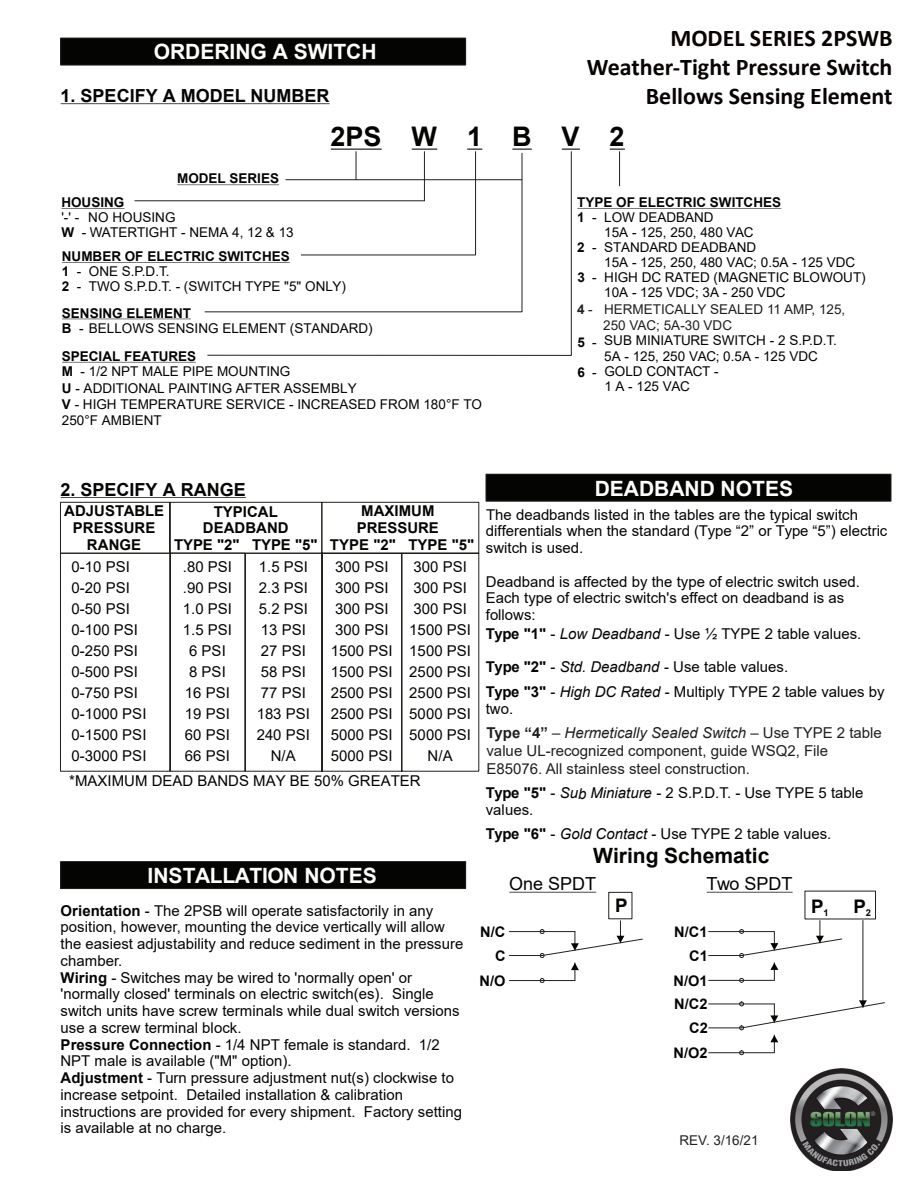
<style>
.page{position:relative;width:918px;height:1188px;background:#fff}
.page>*{position:absolute;margin:0;border:0;box-sizing:border-box;transform-origin:0 0}
.t1{font:700 27px "Arial";letter-spacing:1.11em;color:#040503}
.t2{font:700 24px/28.8px "Calibri";color:#080302;text-align:right}
.t3{font:700 21px "Arial";color:#fff}
.t4{font:700 21px "Arial";letter-spacing:-.02em;color:#fff}
.t5{font:700 21px "Arial";color:#040503}
.t6{font:700 18.75px "Arial";color:#040503}
.t7{font:700 18px "Arial";color:#040503}
.t8{font:18px "Arial";color:#040503}
.t9{font:15px/21px "Arial";color:#040503}
.t10{font:15px/18px "Arial";color:#231f20}
.t11{font:700 15px/16.8px "Arial";color:#040503;text-align:center}
.t12{font:15px "Arial";color:#010202}
.t13{font:700 14.55px/24.3px "Arial";letter-spacing:.005em;color:#040503;text-align:right}
.t14{font:13.5px/15.1px "Arial";color:#040503}
.t15{font:700 13.5px/15px "Arial";color:#040503}
.t16{font:13.5px/16.2px "Arial";color:#231f20}
.s1{font-weight:700}
.s2{font-style:italic}
</style>
<div class="page">
<svg style="left:60px;top:502px;width:419px;height:269px"></svg>
<svg style="left:60px;top:502px;width:262px;height:51px"></svg>
<hr style="left:61px;top:103px;width:269px;height:1px;background:#040503">
<hr style="left:577px;top:208px;width:204px;height:1px;background:#040503">
<hr style="left:61px;top:497px;width:185px;height:1px;background:#040503">
<svg style="left:509px;top:892px;width:134px;height:91px"></svg>
<hr style="left:709px;top:931px;width:65px;height:1px;background:#22201a">
<hr style="left:709px;top:1004px;width:65px;height:1px;background:#22201a">
<hr style="left:709px;top:980px;width:65px;height:1px;background:#22201a">
<hr style="left:709px;top:1052px;width:65px;height:1px;background:#22201a">
<hr style="left:863px;top:920px;width:1px;height:88px;background:#22201a">
<hr style="left:709px;top:955px;width:33px;height:1px;background:#22201a">
<hr style="left:709px;top:1028px;width:33px;height:1px;background:#22201a">
<svg style="left:739px;top:921px;width:103px;height:62px"></svg>
<svg style="left:739px;top:1000px;width:146px;height:55px"></svg>
<hr style="left:509px;top:892px;width:87px;height:1px;background:#040503">
<hr style="left:707px;top:892px;width:86px;height:1px;background:#040503">
<div style="left:61px;top:862px;width:405px;height:27px;background:#040503"></div>
<div style="left:61px;top:861px;width:405px;height:28px;border:1px solid #22201a"></div>
<div style="left:486px;top:474px;width:405px;height:27px;background:#040503"></div>
<div style="left:486px;top:474px;width:405px;height:27px;border:1px solid #22201a"></div>
<div style="left:61px;top:38px;width:405px;height:27px;background:#040503"></div>
<div style="left:61px;top:38px;width:405px;height:27px;border:1px solid #22201a"></div>
<svg style="left:610px;top:149px;width:15px;height:1px"></svg>
<svg style="left:562px;top:149px;width:18px;height:1px"></svg>
<svg style="left:512px;top:149px;width:20px;height:1px"></svg>
<hr style="left:177px;top:185px;width:102px;height:1px;background:#040503">
<hr style="left:61px;top:208px;width:64px;height:1px;background:#040503">
<hr style="left:62px;top:262px;width:228px;height:1px;background:#040503">
<hr style="left:62px;top:319px;width:129px;height:1px;background:#040503">
<hr style="left:62px;top:362px;width:134px;height:1px;background:#040503">
<hr style="left:619px;top:152px;width:1px;height:34px;background:#22201a">
<svg style="left:208px;top:151px;width:364px;height:205px"></svg>
<svg style="left:205px;top:153px;width:317px;height:159px"></svg>
<hr style="left:286px;top:179px;width:236px;height:1px;background:#22201a">
<hr style="left:135px;top:201px;width:289px;height:1px;background:#22201a">
<img style="left:790px;top:1068px;width:102px;height:103px">
<h3 class="t3" style="left:154px;top:40px;width:224px">ORDERING A SWITCH</h3>
<p class="t7" style="left:61px;top:85px;width:270px">1. SPECIFY A MODEL NUMBER</p>
<h2 class="t2" style="left:587px;top:26px;width:307px">MODEL SERIES 2PSWB<br>Weather-Tight Pressure Switch<br>Bellows Sensing Element</h2>
<p class="t15" style="left:177px;top:171px;width:103px">MODEL SERIES</p>
<h1 class="t1" style="left:331px;top:122px;width:295px">2PSW1BV2</h1>
<p class="t15" style="left:61px;top:195px;width:65px">HOUSING</p>
<p class="t14" style="left:61px;top:210px;width:234px">'-' - NO HOUSING<br><span class="s1">W</span> - WATERTIGHT - NEMA 4, 12 &amp; 13</p>
<p class="t15" style="left:62px;top:249px;width:229px">NUMBER OF ELECTRIC SWITCHES<br>1<br>2</p>
<p class="t14" style="left:77px;top:264px;width:94px">- ONE S.P.D.T.</p>
<p class="t14" style="left:77px;top:279px;width:270px">- TWO S.P.D.T. - (SWITCH TYPE "5" ONLY)</p>
<p class="t14" style="left:62px;top:305px;width:312px"><span class="s1">SENSING ELEMENT<br>B</span> - BELLOWS SENSING ELEMENT (STANDARD)</p>
<p class="t15" style="left:62px;top:349px;width:136px">SPECIAL FEATURES<br>M</p>
<p class="t14" style="left:62px;top:380px;width:422px;line-height:16.2px"><span class="s1">U</span> - ADDITIONAL PAINTING AFTER ASSEMBLY<br><span class="s1">V</span> - HIGH TEMPERATURE SERVICE - INCREASED FROM 180°F TO<br>250°F AMBIENT</p>
<p class="t14" style="left:81px;top:363px;width:211px">- 1/2 NPT MALE PIPE MOUNTING</p>
<p class="t15" style="left:577px;top:194px;width:205px">TYPE OF ELECTRIC SWITCHES<br>1</p>
<p class="t15" style="left:577px;top:240px;width:9px">2</p>
<p class="t14" style="left:604px;top:210px;width:151px;text-indent:-12px">- LOW DEADBAND<br>15A - 125, 250, 480 VAC</p>
<p class="t14" style="left:604px;top:240px;width:253px;text-indent:-12px">- STANDARD DEADBAND<br>15A - 125, 250, 480 VAC; 0.5A - 125 VDC</p>
<p class="t14" style="left:604px;top:270px;width:263px;text-indent:-12px">- HIGH DC RATED (MAGNETIC BLOWOUT)<br>10A - 125 VDC; 3A - 250 VDC</p>
<p class="t14" style="left:592px;top:333px;width:246px;text-align:center">- SUB MINIATURE SWITCH - 2 S.P.D.T.<br>5A - 125, 250 VAC; 0.5A - 125 VDC</p>
<p class="t14" style="left:604px;top:363px;width:116px;text-indent:-12px">- GOLD CONTACT -<br>1 A - 125 VAC</p>
<p class="t15" style="left:577px;top:270px;width:9px">3</p>
<p class="t16" style="left:603px;top:301px;width:244px;text-indent:-26px"><span class="s1">4</span> - HERMETICALLY SEALED 11 AMP, 125,<br>250 VAC; 5A-30 VDC</p>
<p class="t15" style="left:577px;top:335px;width:9px">5</p>
<p class="t15" style="left:577px;top:365px;width:9px">6</p>
<p class="t7" style="left:61px;top:479px;width:187px">2. SPECIFY A RANGE</p>
<p class="t11" style="left:64px;top:503px;width:101px">ADJUSTABLE<br>PRESSURE<br>RANGE</p>
<p class="t9" style="left:71px;top:556px;width:77px">0-10 PSI<br>0-20 PSI<br>0-50 PSI<br>0-100 PSI<br>0-250 PSI<br>0-500 PSI<br>0-750 PSI<br>0-1000 PSI<br>0-1500 PSI<br>0-3000 PSI</p>
<p class="t9" style="left:183px;top:556px;width:51px;text-align:center">.80 PSI .90 PSI<br>1.0 PSI<br>1.5 PSI<br>6 PSI<br>8 PSI<br>16 PSI<br>19 PSI<br>60 PSI<br>66 PSI</p>
<p class="t9" style="left:331px;top:557px;width:63px">300 PSI<br>300 PSI<br>300 PSI<br>300 PSI<br>1500 PSI<br>1500 PSI<br>2500 PSI<br>2500 PSI<br>5000 PSI<br>5000 PSI</p>
<p class="t9" style="left:409px;top:557px;width:63px;text-align:center">300 PSI<br>300 PSI<br>300 PSI<br>1500 PSI<br>1500 PSI<br>2500 PSI<br>2500 PSI<br>5000 PSI<br>5000 PSI<br>N/A</p>
<p class="t11" style="left:174px;top:503px;width:145px">TYPICAL<br>DEADBAND<br>TYPE "2" TYPE "5"</p>
<p class="t11" style="left:330px;top:503px;width:146px">MAXIMUM<br>PRESSURE<br>TYPE "2" TYPE 5"</p>
<p class="t11" style="left:452px;top:536px;width:9px">"</p>
<p class="t9" style="left:257px;top:557px;width:55px;text-align:center">1.5 PSI<br>2.3 PSI<br>5.2 PSI<br>13 PSI<br>27 PSI<br>58 PSI<br>77 PSI<br>183 PSI<br>240 PSI<br>N/A</p>
<p class="t12" style="left:69px;top:770px;width:353px">*MAXIMUM DEAD BANDS MAY BE 50% GREATER</p>
<h3 class="t4" style="left:148px;top:864px;width:231px">INSTALLATION NOTES</h3>
<p class="t9" style="left:61px;top:900px;width:374px"><span class="s1">Orientation</span> - The 2PSB will operate satisfactorily in any</p>
<h3 class="t3" style="left:595px;top:477px;width:200px">DEADBAND NOTES</h3>
<p class="t9" style="left:486px;top:506px;width:403px;line-height:16.8px">The deadbands listed in the tables are the typical switch differentials when the standard (Type “2” or Type “5”) electric switch is used.</p>
<p class="t9" style="left:486px;top:573px;width:376px;line-height:16.8px">Deadband is affected by the type of electric switch used.<br>Each type of electric switch's effect on deadband is as follows:</p>
<p class="t9" style="left:486px;top:623px;width:377px"><span class="s1">Type "1"</span> - <span class="s2">Low Deadband</span> - Use ½ TYPE 2 table values.</p>
<p class="t9" style="left:486px;top:655px;width:400px;line-height:24.6px"><span class="s1">Type "2"</span> - <span class="s2">Std. Deadband</span> - Use table values.<br><span class="s1">Type "3"</span> - <span class="s2">High DC Rated</span> - Multiply TYPE 2 table values by</p>
<p class="t9" style="left:486px;top:698px;width:29px">two.</p>
<p class="t10" style="left:487px;top:724px;width:397px"><span class="s1">Type “4”</span> – <span class="s2">Hermetically Sealed Switch</span> – Use TYPE 2 table value UL-recognized component, guide WSQ2, File<br>E85076. All stainless steel construction.</p>
<p class="t9" style="left:486px;top:784px;width:379px;line-height:16.8px"><span class="s1">Type "5"</span> - <span class="s2">Sub Miniature</span> - 2 S.P.D.T. - Use TYPE 5 table values.</p>
<p class="t9" style="left:551px;top:824px;width:6px">-</p>
<p class="t9" style="left:486px;top:824px;width:347px"><span class="s1">Type "6"</span> <span class="s2">Gold Contact</span> - Use TYPE 2 table values.</p>
<h3 class="t5" style="left:593px;top:844px;width:178px">Wiring Schematic</h3>
<p class="t8" style="left:509px;top:874px;width:88px">One SPDT</p>
<p class="t8" style="left:707px;top:874px;width:87px">Two SPDT</p>
<p class="t6" style="left:615px;top:895px;width:14px">P</p>
<p class="t6" style="left:811px;top:896px;width:19px">P<sub>1</sub></p>
<p class="t6" style="left:853px;top:896px;width:19px">P<sub>2</sub></p>
<p class="t9" style="left:61px;top:919px;width:404px;line-height:16.8px">position, however, mounting the device vertically will allow the easiest adjustability and reduce sediment in the pressure chamber.</p>
<p class="t9" style="left:61px;top:986px;width:401px;line-height:16.8px">'normally closed' terminals on electric switch(es). Single switch units have screw terminals while dual switch versions use a screw terminal block.</p>
<p class="t9" style="left:61px;top:1051px;width:233px">NPT male is available ("M" option).</p>
<p class="t9" style="left:60px;top:1086px;width:403px;line-height:16.8px">increase setpoint. Detailed installation &amp; calibration instructions are provided for every shipment. Factory setting is available at no charge.</p>
<p class="t9" style="left:61px;top:967px;width:353px"><span class="s1">Wiring</span> - Switches may be wired to 'normally open' or</p>
<p class="t9" style="left:61px;top:1034px;width:381px"><span class="s1">Pressure Connection</span> - 1/4 NPT female is standard. 1/2</p>
<p class="t9" style="left:61px;top:1067px;width:395px"><span class="s1">Adjustment</span> - Turn pressure adjustment nut(s) clockwise to</p>
<p class="t13" style="left:480px;top:920px;width:28px">N/C<br>C<br>N/O</p>
<p class="t13" style="left:674px;top:920px;width:35px">N/C1</p>
<p class="t13" style="left:689px;top:944px;width:20px">C1</p>
<p class="t13" style="left:674px;top:968px;width:36px">N/O1</p>
<p class="t13" style="left:674px;top:992px;width:35px">N/C2</p>
<p class="t13" style="left:689px;top:1016px;width:20px">C2</p>
<p class="t13" style="left:674px;top:1041px;width:36px">N/O2</p>
<p class="t16" style="left:680px;top:1132px;width:81px">REV. 3/16/21</p>
</div>
